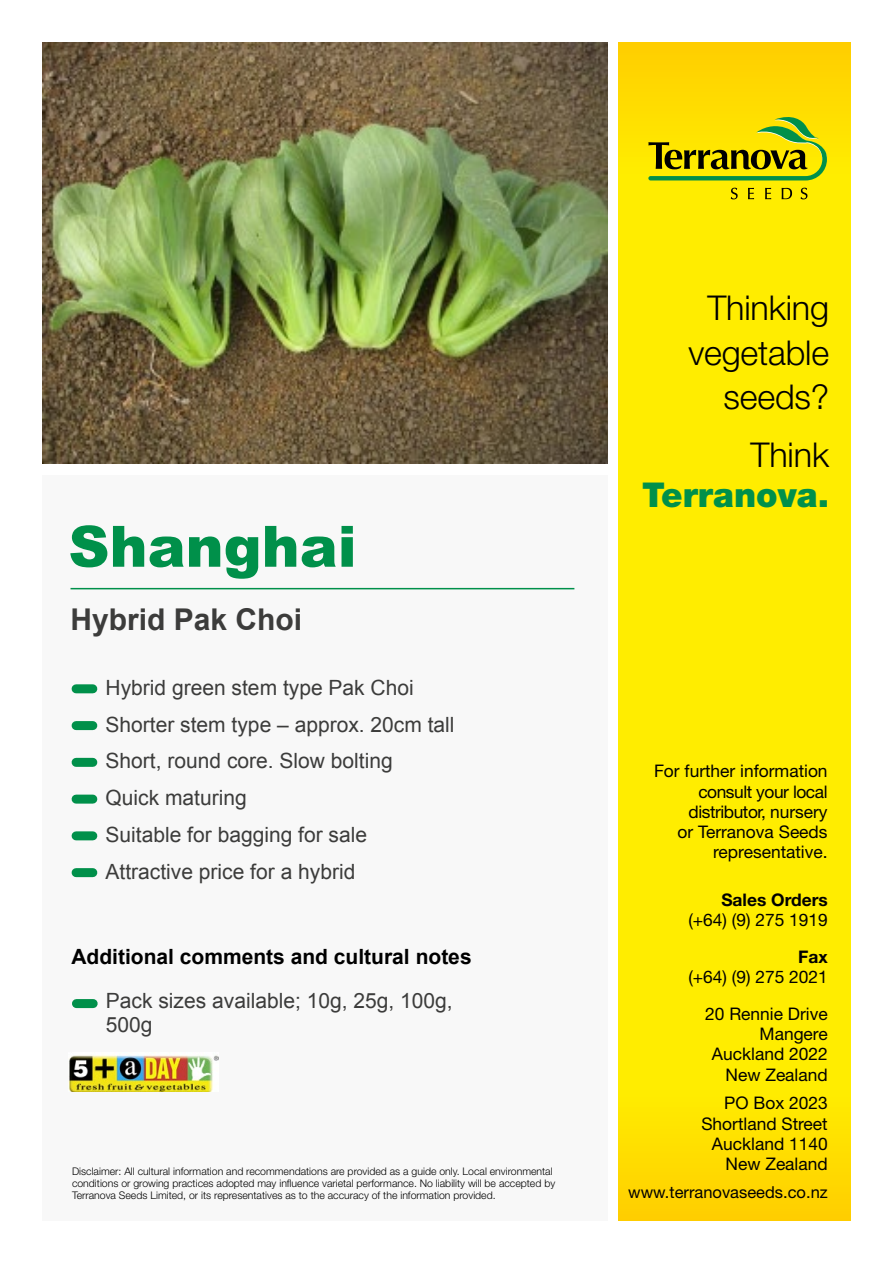
<style>
.page{position:relative;width:893px;height:1263px;background:#fff}
.page>*{position:absolute;margin:0;border:0;box-sizing:border-box;transform-origin:0 0}
.t1{font:900 57px "Arial";color:#00904a}
.t2{font:300 34.2px/44.5px "Helvetica Neue";letter-spacing:-.005em;color:#000;text-align:right}
.t3{font:900 34.2px "Helvetica Neue";color:#00904a}
.t4{font:700 30px "Arial";color:#3c3c3b}
.t5{font:21px/36.8px "Arial";color:#3c3c3b}
.t6{font:700 21px "Arial";color:#000}
.t7{font:17.4px/20.2px "Helvetica Neue";color:#000;text-align:right}
.t8{font:700 17.4px "Helvetica Neue";color:#000}
.t9{font:16.5px "Helvetica Neue";color:#000}
.t10{font:300 10.5px/12px "Helvetica Neue";color:#000}
</style>
<div class="page">
<div style="left:43px;top:475px;width:564px;height:745px;background:#f8f8f8"></div>
<img style="left:43px;top:43px;width:564px;height:420px">
<div style="left:76px;top:999px;width:17px;height:9px;background:#00904a"></div>
<div style="left:76px;top:684px;width:17px;height:9px;background:#00904a"></div>
<div style="left:76px;top:721px;width:17px;height:9px;background:#00904a"></div>
<div style="left:76px;top:758px;width:17px;height:9px;background:#00904a"></div>
<div style="left:76px;top:795px;width:17px;height:9px;background:#00904a"></div>
<div style="left:76px;top:831px;width:17px;height:9px;background:#00904a"></div>
<div style="left:76px;top:868px;width:17px;height:9px;background:#00904a"></div>
<hr style="left:71px;top:588px;width:503px;height:1px;background:#00904a">
<img style="left:69px;top:1055px;width:149px;height:37px">
<svg style="left:618px;top:42px;width:232px;height:575px;background:#fee900"></svg>
<svg style="left:618px;top:617px;width:232px;height:603px;background:#ffe900"></svg>
<svg style="left:731px;top:188px;width:7px;height:11px"></svg>
<svg style="left:748px;top:188px;width:6px;height:11px"></svg>
<svg style="left:765px;top:188px;width:6px;height:11px"></svg>
<svg style="left:782px;top:188px;width:10px;height:11px"></svg>
<svg style="left:801px;top:188px;width:6px;height:11px"></svg>
<svg style="left:648px;top:117px;width:179px;height:63px;background:#bbbb0b"></svg>
<h1 class="t1" style="left:68px;top:505px;width:290px">Shanghai</h1>
<h3 class="t4" style="left:71px;top:600px;width:233px">Hybrid Pak Choi</h3>
<h3 class="t5" style="left:106px;top:669px;width:350px">Hybrid green stem type Pak Choi<br>Shorter stem type – approx. 20cm tall<br>Short, round core. Slow bolting<br>Quick maturing<br>Suitable for bagging for sale<br>Attractive price for a hybrid</h3>
<h3 class="t6" style="left:71px;top:942px;width:402px">Additional comments and cultural notes</h3>
<h3 class="t5" style="left:106px;top:989px;width:348px;line-height:24px">Pack sizes available; 10g, 25g, 100g,<br>500g</h3>
<p class="t10" style="left:72px;top:1165px;width:485px">Disclaimer: All cultural information and recommendations are provided as a guide only. Local environmental conditions or growing practices adopted may influence varietal performance. No liability will be accepted by<br>Terranova Seeds Limited, or its representatives as to the accuracy of the information provided.</p>
<h2 class="t2" style="left:688px;top:285px;width:142px">Thinking vegetable seeds?</h2>
<h2 class="t2" style="left:751px;top:431px;width:80px">Think</h2>
<h2 class="t3" style="left:642px;top:475px;width:188px">Terranova.</h2>
<h3 class="t7" style="left:654px;top:761px;width:175px">For further information consult your local distributor, nursery<br>or Terranova Seeds representative.</h3>
<h3 class="t8" style="left:721px;top:889px;width:108px">Sales Orders</h3>
<h3 class="t7" style="left:688px;top:910px;width:141px">(+64) (9) 275 1919</h3>
<h3 class="t8" style="left:798px;top:946px;width:31px">Fax</h3>
<h3 class="t7" style="left:688px;top:958px;width:141px;line-height:36.6px">(+64) (9) 275 2021<br>20 Rennie Drive</h3>
<h3 class="t7" style="left:712px;top:1023px;width:117px">Mangere<br>Auckland 2022<br>New Zealand</h3>
<h3 class="t7" style="left:701px;top:1093px;width:128px">PO Box 2023<br>Shortland Street<br>Auckland 1140<br>New Zealand</h3>
<h3 class="t9" style="left:628px;top:1182px;width:201px">www.terranovaseeds.co.nz</h3>
</div>
